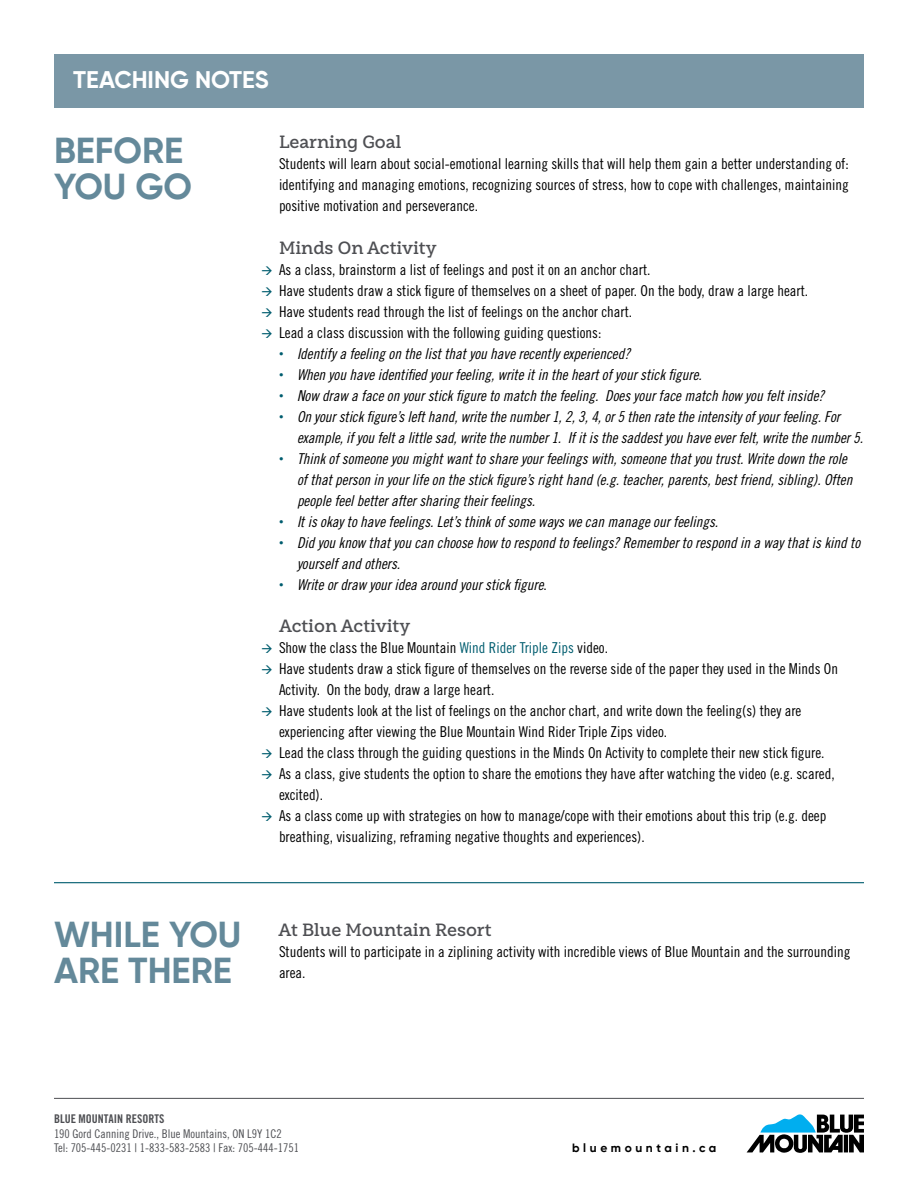
<style>
.page{position:relative;width:918px;height:1188px;background:#fff}
.page>*{position:absolute;margin:0;border:0;box-sizing:border-box;transform-origin:0 0}
.t1{font:700 36px/36px "Gilroy";color:#64899a}
.t2{font:700 24px "Gilroy";color:#fff}
.t3{font:600 18px "Weekly";color:#4e4f53}
.t4{font:15px/21px "Trade Gothic LT Std Cn 18";color:#000}
.t5{font:15px/21px "Trade Gothic LT Std Cn 18 Obl";color:#000}
.t6{font:12px/14.4px "Trade Gothic LT Std Cn 18";color:#4e4f53}
.t7{font:12px "Trade Gothic LT Std Bd Cn 20";color:#4e4f53}
.t8{font:700 12px "Gilroy";letter-spacing:.3em;color:#000}
.s1{font-family:"Trade Gothic LT Std Cn 18";font-size:9px;color:#005d6f}
.s2{font-family:"Trade Gothic LT Std Cn 18"}
.s3{color:#005d6f}
</style>
<div class="page">
<div style="left:54px;top:54px;width:810px;height:54px;background:#7a97a6"></div>
<svg style="left:747px;top:1114px;width:117px;height:39px"></svg>
<hr style="left:54px;top:1098px;width:810px;height:1px;background:#4e4f53">
<hr style="left:54px;top:882px;width:810px;height:1px;background:#005d6f">
<h2 class="t2" style="left:73px;top:64px;width:197px">TEACHING NOTES</h2>
<h1 class="t1" style="left:54px;top:132px;width:140px">BEFORE<br>YOU GO</h1>
<p class="t3" style="left:279px;top:131px;width:124px">Learning Goal</p>
<p class="t4" style="left:279px;top:153px;width:571px;text-align:justify">Students will learn about social-emotional learning skills that will help them gain a better understanding of: identifying and managing emotions, recognizing sources of stress, how to cope with challenges, maintaining positive motivation and perseverance.</p>
<p class="t3" style="left:279px;top:237px;width:159px">Minds On Activity</p>
<p class="t4" style="left:279px;top:259px;width:531px">As a class, brainstorm a list of feelings and post it on an anchor chart.<br>Have students draw a stick figure of themselves on a sheet of paper. On the body, draw a large heart.<br>Have students read through the list of feelings on the anchor chart.<br>Lead a class discussion with the following guiding questions:</p>
<p class="t5" style="left:279px;top:343px;width:353px"><span class="s1">•</span> Identify a feeling on the list that you have recently experienced?</p>
<p class="t5" style="left:279px;top:364px;width:424px"><span class="s1">•</span> When you have identified your feeling, write it in the heart of your stick figure.</p>
<p class="t5" style="left:279px;top:385px;width:547px"><span class="s1">•</span> Now draw a face on your stick figure to match the feeling. Does your face match how you felt inside?</p>
<p class="t5" style="left:297px;top:406px;width:568px;text-indent:-18px"><span class="s1">•</span> On your stick figure’s left hand, write the number 1, 2, 3, 4, or 5 then rate the intensity of your feeling. For example, if you felt a little sad, write the number 1. If it is the saddest you have ever felt, write the number 5.</p>
<p class="t5" style="left:297px;top:448px;width:557px;text-indent:-18px"><span class="s1">•</span> Think of someone you might want to share your feelings with, someone that you trust. Write down the role of that person in your life on the stick figure’s right hand (e.g. teacher, parents, best friend, sibling). Often people feel better after sharing their feelings.</p>
<p class="t5" style="left:279px;top:511px;width:441px"><span class="s1">•</span> It is okay to have feelings. Let’s think of some ways we can manage our feelings.</p>
<p class="t5" style="left:297px;top:532px;width:565px;text-indent:-18px"><span class="s1">•</span> Did you know that you can choose how to respond to feelings? Remember to respond in a way that is kind to yourself and others.</p>
<p class="t5" style="left:279px;top:574px;width:269px"><span class="s1">•</span> Write or draw your idea around your stick figure<span class="s2">.</span></p>
<p class="t3" style="left:279px;top:616px;width:133px">Action Activity</p>
<p class="t4" style="left:279px;top:637px;width:561px">Show the class the Blue Mountain <span class="s3">Wind Rider Triple Zips</span> video.<br>Have students draw a stick figure of themselves on the reverse side of the paper they used in the Minds On Activity. On the body, draw a large heart.<br>Have students look at the list of feelings on the anchor chart, and write down the feeling(s) they are experiencing after viewing the Blue Mountain Wind Rider Triple Zips video.<br>Lead the class through the guiding questions in the Minds On Activity to complete their new stick figure.<br>As a class, give students the option to share the emotions they have after watching the video (e.g. scared, excited).<br>As a class come up with strategies on how to manage/cope with their emotions about this trip (e.g. deep breathing, visualizing, reframing negative thoughts and experiences).</p>
<h1 class="t1" style="left:54px;top:916px;width:189px">WHILE YOU<br>ARE THERE</h1>
<p class="t3" style="left:278px;top:919px;width:215px">At Blue Mountain Resort</p>
<p class="t4" style="left:279px;top:941px;width:573px">Students will to participate in a ziplining activity with incredible views of Blue Mountain and the surrounding area.</p>
<p class="t7" style="left:54px;top:1112px;width:112px">BLUE MOUNTAIN RESORTS</p>
<p class="t6" style="left:54px;top:1126px;width:247px">190 Gord Canning Drive., Blue Mountains, ON L9Y 1C2<br>Tel: 705-445-0231 | 1-833-583-2583 | Fax: 705-444-1751</p>
<p class="t8" style="left:572px;top:1141px;width:146px">bluemountain.ca</p>
</div>
